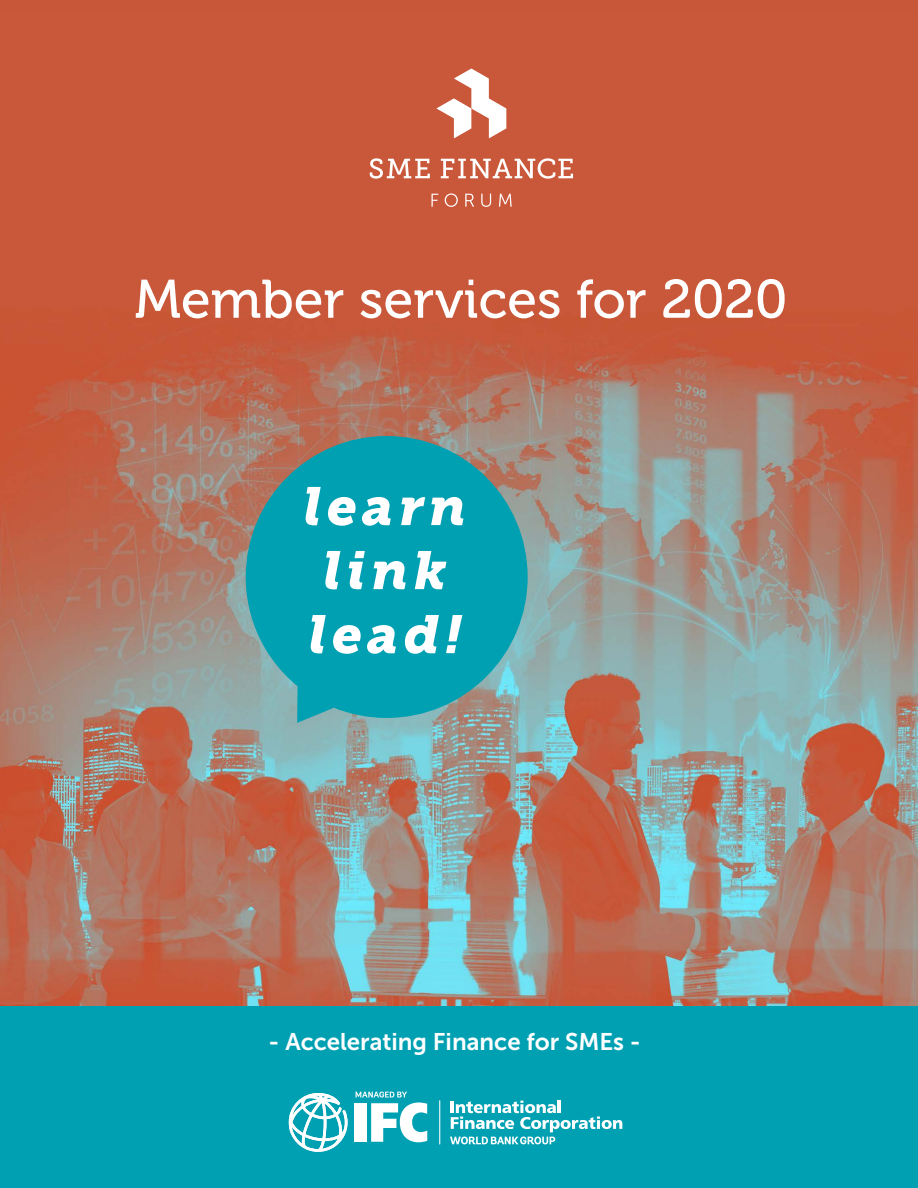
<style>
.page{position:relative;width:918px;height:1188px;background:#fff}
.page>*{position:absolute;margin:0;border:0;box-sizing:border-box;transform-origin:0 0}
.t1{font:54px "Museo 500";color:#fff}
.t2{font:italic 53.4px/64.1px "Museo Slab 900";letter-spacing:.1em;color:#fff}
.t3{font:24px "Museo Sans 700";color:#fff}
</style>
<div class="page">
<img style="left:0;top:11px;width:918px;height:996px">
<svg style="left:370px;top:158px;width:60px;height:21px"></svg>
<svg style="left:441px;top:158px;width:132px;height:21px"></svg>
<svg style="left:432px;top:194px;width:6px;height:13px"></svg>
<svg style="left:445px;top:193px;width:13px;height:14px"></svg>
<svg style="left:465px;top:194px;width:9px;height:13px"></svg>
<svg style="left:481px;top:194px;width:10px;height:13px"></svg>
<svg style="left:499px;top:194px;width:13px;height:13px"></svg>
<svg style="left:436px;top:69px;width:70px;height:69px"></svg>
<svg style="left:246px;top:436px;width:282px;height:287px;fill:#00a0b3"></svg>
<div style="left:0;top:1007px;width:918px;height:70px;background:#00a0b3"></div>
<div style="left:0;top:1073px;width:918px;height:115px;background:#00a0b3"></div>
<div style="left:355px;top:1103px;width:12px;height:39px;background:#fff"></div>
<svg style="left:450px;top:1100px;width:172px;height:44px"></svg>
<hr style="left:439px;top:1100px;width:1px;height:45px;background:#fff">
<svg style="left:289px;top:1093px;width:59px;height:59px"></svg>
<svg style="left:356px;top:1092px;width:71px;height:50px"></svg>
<h1 class="t1" style="left:135px;top:270px;width:654px">Member services for 2020</h1>
<h2 class="t2" style="left:304px;top:475px;width:164px">learn link lead!</h2>
<p class="t3" style="left:269px;top:1028px;width:374px">- Accelerating Finance for SMEs -</p>
</div>
